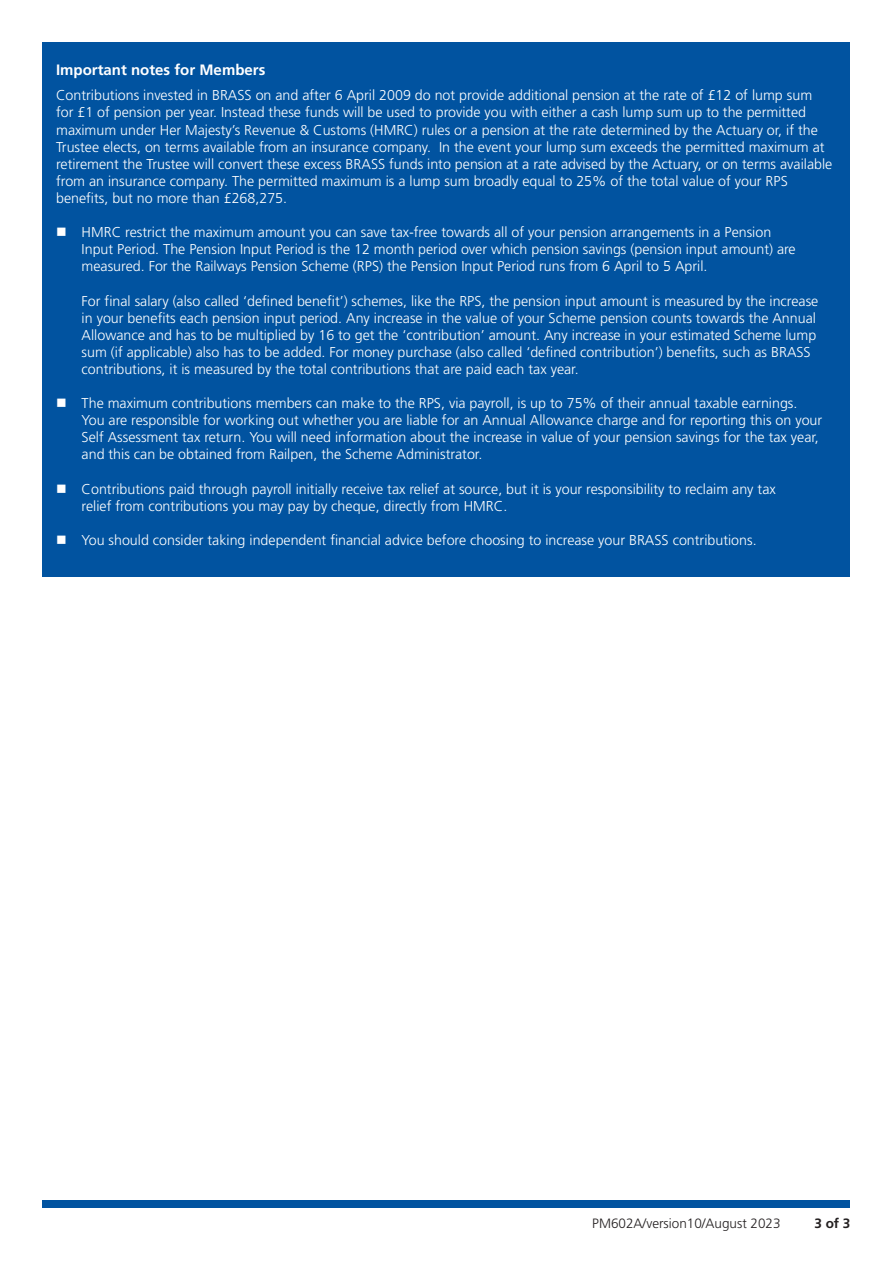
<style>
.page{position:relative;width:893px;height:1263px;background:#fff}
.page>*{position:absolute;margin:0;border:0;box-sizing:border-box;transform-origin:0 0}
.t1{font:15px "Frutiger LT 65 Bd";color:#fff}
.t2{font:14.25px/17.1px "Frutiger LT 45 Lt";color:#fff}
.t3{font:13.5px "Frutiger LT 45 Lt";color:#231f20}
.t4{font:13.5px "Frutiger LT 65 Bd";color:#231f20}
</style>
<div class="page">
<div style="left:43px;top:1199px;width:807px;height:8px;background:#0153a0"></div>
<div style="left:43px;top:43px;width:807px;height:534px;background:#0153a0"></div>
<p class="t1" style="left:56px;top:61px;width:211px">Important notes for Members</p>
<p class="t2" style="left:56px;top:87px;width:778px">Contributions invested in BRASS on and after 6 April 2009 do not provide additional pension at the rate of £12 of lump sum for £1 of pension per year. Instead these funds will be used to provide you with either a cash lump sum up to the permitted maximum under Her Majesty’s Revenue &amp; Customs (HMRC) rules or a pension at the rate determined by the Actuary or, if the Trustee elects, on terms available from an insurance company. In the event your lump sum exceeds the permitted maximum at retirement the Trustee will convert these excess BRASS funds into pension at a rate advised by the Actuary, or on terms available from an insurance company. The permitted maximum is a lump sum broadly equal to 25% of the total value of your RPS benefits, but no more than £268,275.</p>
<p class="t2" style="left:56px;top:224px;width:717px">■ HMRC restrict the maximum amount you can save tax-free towards all of your pension arrangements in a Pension</p>
<p class="t2" style="left:82px;top:241px;width:716px">Input Period. The Pension Input Period is the 12 month period over which pension savings (pension input amount) are measured. For the Railways Pension Scheme (RPS) the Pension Input Period runs from 6 April to 5 April.</p>
<p class="t2" style="left:82px;top:292px;width:738px">For final salary (also called ‘defined benefit’) schemes, like the RPS, the pension input amount is measured by the increase in your benefits each pension input period. Any increase in the value of your Scheme pension counts towards the Annual Allowance and has to be multiplied by 16 to get the ‘contribution’ amount. Any increase in your estimated Scheme lump sum (if applicable) also has to be added. For money purchase (also called ‘defined contribution’) benefits, such as BRASS contributions, it is measured by the total contributions that are paid each tax year.</p>
<p class="t2" style="left:56px;top:395px;width:743px">■ The maximum contributions members can make to the RPS, via payroll, is up to 75% of their annual taxable earnings.</p>
<p class="t2" style="left:82px;top:412px;width:742px">You are responsible for working out whether you are liable for an Annual Allowance charge and for reporting this on your<br>Self Assessment tax return. You will need information about the increase in value of your pension savings for the tax year, and this can be obtained from Railpen, the Scheme Administrator.</p>
<p class="t2" style="left:56px;top:480px;width:721px">■ Contributions paid through payroll initially receive tax relief at source, but it is your responsibility to reclaim any tax</p>
<p class="t2" style="left:82px;top:497px;width:427px">relief from contributions you may pay by cheque, directly from HMRC.</p>
<p class="t2" style="left:56px;top:532px;width:702px">■ You should consider taking independent financial advice before choosing to increase your BRASS contributions.</p>
<p class="t3" style="left:592px;top:1216px;width:190px">PM602A/version10/August 2023</p>
<p class="t4" style="left:814px;top:1216px;width:38px">3 of 3</p>
</div>
